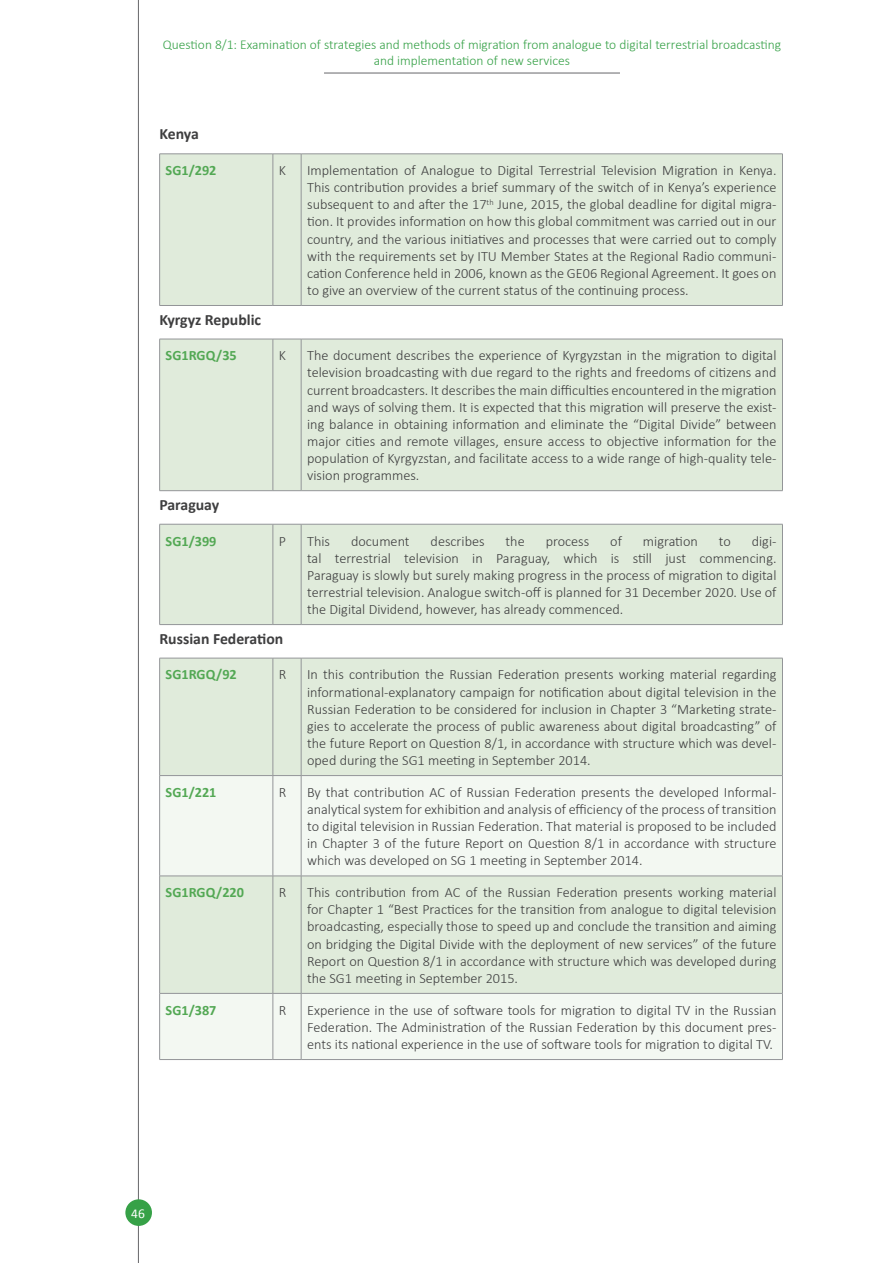
<style>
.page{position:relative;width:893px;height:1263px;background:#fff}
.page>*{position:absolute;margin:0;border:0;box-sizing:border-box;transform-origin:0 0}
.Normal_next_page{font:700 15.75px "Calibri";color:#3e3e3f}
.Table_text{font:300 14.25px/17.1px "Calibri";color:#3e3e3f;text-align:justify}
.Table_text-2{font:700 14.25px "Calibri";color:#53a854}
.t1{font:300 13.5px/16.2px "Calibri";color:#36a147;text-align:center}
.t2{font:13.5px "Calibri";color:#fff}
</style>
<div class="page">
<hr style="left:138px;top:0;width:1px;height:1263px;background:#67676a">
<div style="left:125px;top:1199px;width:27px;height:27px;background:#36a147;border-radius:50%"></div>
<hr style="left:324px;top:73px;width:296px;height:1px;background:#67676a">
<div style="left:160px;top:155px;width:622px;height:150px;background:#e0ebdb"></div>
<hr style="left:159px;top:154px;width:114px;height:1px;background:#939598">
<hr style="left:159px;top:154px;width:1px;height:151px;background:#939598">
<svg style="left:274px;top:154px;width:27px;height:1px"></svg>
<hr style="left:273px;top:154px;width:1px;height:151px;background:#939598">
<hr style="left:301px;top:154px;width:482px;height:1px;background:#939598">
<hr style="left:301px;top:154px;width:1px;height:151px;background:#939598">
<hr style="left:782px;top:154px;width:1px;height:151px;background:#939598">
<hr style="left:159px;top:305px;width:114px;height:1px;background:#939598">
<svg style="left:273px;top:305px;width:28px;height:1px"></svg>
<hr style="left:301px;top:305px;width:482px;height:1px;background:#939598">
<div style="left:160px;top:340px;width:622px;height:150px;background:#e0ebdb"></div>
<hr style="left:159px;top:339px;width:114px;height:1px;background:#939598">
<hr style="left:159px;top:339px;width:1px;height:151px;background:#939598">
<svg style="left:274px;top:339px;width:27px;height:1px"></svg>
<hr style="left:273px;top:339px;width:1px;height:151px;background:#939598">
<hr style="left:301px;top:339px;width:482px;height:1px;background:#939598">
<hr style="left:301px;top:339px;width:1px;height:151px;background:#939598">
<hr style="left:782px;top:339px;width:1px;height:151px;background:#939598">
<hr style="left:159px;top:490px;width:114px;height:1px;background:#939598">
<svg style="left:273px;top:490px;width:28px;height:1px"></svg>
<hr style="left:301px;top:490px;width:482px;height:1px;background:#939598">
<div style="left:160px;top:525px;width:622px;height:99px;background:#e0ebdb"></div>
<hr style="left:159px;top:524px;width:114px;height:1px;background:#939598">
<hr style="left:159px;top:524px;width:1px;height:100px;background:#939598">
<svg style="left:274px;top:524px;width:27px;height:1px"></svg>
<hr style="left:273px;top:524px;width:1px;height:100px;background:#939598">
<hr style="left:301px;top:524px;width:482px;height:1px;background:#939598">
<hr style="left:301px;top:524px;width:1px;height:100px;background:#939598">
<hr style="left:782px;top:524px;width:1px;height:100px;background:#939598">
<hr style="left:159px;top:624px;width:114px;height:1px;background:#939598">
<svg style="left:273px;top:624px;width:28px;height:1px"></svg>
<hr style="left:301px;top:624px;width:482px;height:1px;background:#939598">
<div style="left:160px;top:659px;width:622px;height:116px;background:#e0ebdb"></div>
<svg style="left:160px;top:776px;width:622px;height:283px;fill:#f3f8f2"></svg>
<hr style="left:159px;top:658px;width:114px;height:1px;background:#939598">
<hr style="left:159px;top:658px;width:1px;height:117px;background:#939598">
<svg style="left:274px;top:658px;width:27px;height:1px"></svg>
<hr style="left:273px;top:658px;width:1px;height:117px;background:#939598">
<hr style="left:301px;top:658px;width:482px;height:1px;background:#939598">
<hr style="left:301px;top:658px;width:1px;height:117px;background:#939598">
<hr style="left:782px;top:658px;width:1px;height:117px;background:#939598">
<hr style="left:159px;top:775px;width:114px;height:1px;background:#939598">
<hr style="left:159px;top:776px;width:1px;height:100px;background:#939598">
<svg style="left:273px;top:775px;width:28px;height:1px"></svg>
<hr style="left:273px;top:776px;width:1px;height:100px;background:#939598">
<hr style="left:301px;top:775px;width:482px;height:1px;background:#939598">
<hr style="left:301px;top:776px;width:1px;height:100px;background:#939598">
<hr style="left:782px;top:776px;width:1px;height:100px;background:#939598">
<hr style="left:159px;top:876px;width:114px;height:1px;background:#939598">
<hr style="left:159px;top:876px;width:1px;height:117px;background:#939598">
<svg style="left:274px;top:876px;width:27px;height:1px"></svg>
<hr style="left:273px;top:876px;width:1px;height:117px;background:#939598">
<hr style="left:301px;top:876px;width:482px;height:1px;background:#939598">
<hr style="left:301px;top:876px;width:1px;height:117px;background:#939598">
<hr style="left:782px;top:876px;width:1px;height:117px;background:#939598">
<hr style="left:159px;top:993px;width:114px;height:1px;background:#939598">
<hr style="left:159px;top:993px;width:1px;height:66px;background:#939598">
<svg style="left:274px;top:993px;width:27px;height:1px"></svg>
<hr style="left:273px;top:993px;width:1px;height:66px;background:#939598">
<hr style="left:301px;top:993px;width:482px;height:1px;background:#939598">
<hr style="left:301px;top:993px;width:1px;height:66px;background:#939598">
<hr style="left:782px;top:993px;width:1px;height:66px;background:#939598">
<hr style="left:159px;top:1059px;width:114px;height:1px;background:#939598">
<svg style="left:273px;top:1059px;width:28px;height:1px"></svg>
<hr style="left:301px;top:1059px;width:482px;height:1px;background:#939598">
<p class="t1" style="left:163px;top:36px;width:620px">Question 8/1: Examination of strategies and methods of migration from analogue to digital terrestrial broadcasting and implementation of new services</p>
<p class="Normal_next_page" style="left:159px;top:123px;width:41px">Kenya</p>
<p class="Table_text-2" style="left:166px;top:160px;width:52px">SG1/292</p>
<p class="Table_text" style="left:279px;top:162px;width:9px">K</p>
<p class="Table_text" style="left:307px;top:162px;width:471px">Implementation of Analogue to Digital Terrestrial Television Migration in Kenya.<br>This contribution provides a brief summary of the switch of in Kenya’s experience subsequent to and after the 17<sup>th</sup> June, 2015, the global deadline for digital migra&shy;tion. It provides information on how this global commitment was carried out in our country, and the various initiatives and processes that were carried out to comply with the requirements set by ITU Member States at the Regional Radio communi&shy;cation Conference held in 2006, known as the GE06 Regional Agreement. It goes on to give an overview of the current status of the continuing process.</p>
<p class="Normal_next_page" style="left:159px;top:308px;width:103px">Kyrgyz Republic</p>
<p class="Table_text-2" style="left:166px;top:345px;width:73px">SG1RGQ/35</p>
<p class="Table_text" style="left:279px;top:347px;width:9px">K</p>
<p class="Table_text" style="left:307px;top:347px;width:471px">The document describes the experience of Kyrgyzstan in the migration to digital television broadcasting with due regard to the rights and freedoms of citizens and current broadcasters. It describes the main difficulties encountered in the migration and ways of solving them. It is expected that this migration will preserve the exist&shy;ing balance in obtaining information and eliminate the “Digital Divide” between major cities and remote villages, ensure access to objective information for the population of Kyrgyzstan, and facilitate access to a wide range of high-quality tele&shy;vision programmes.</p>
<p class="Normal_next_page" style="left:159px;top:493px;width:61px">Paraguay</p>
<p class="Table_text-2" style="left:166px;top:531px;width:52px">SG1/399</p>
<p class="Table_text" style="left:279px;top:532px;width:9px">P</p>
<p class="Table_text" style="left:307px;top:532px;width:24px">This</p>
<p class="Table_text" style="left:351px;top:532px;width:60px">document</p>
<p class="Table_text" style="left:431px;top:532px;width:56px">describes</p>
<p class="Table_text" style="left:506px;top:532px;width:21px">the</p>
<p class="Table_text" style="left:546px;top:532px;width:45px">process</p>
<p class="Table_text" style="left:610px;top:532px;width:13px">of</p>
<p class="Table_text" style="left:643px;top:532px;width:56px">migration</p>
<p class="Table_text" style="left:719px;top:532px;width:13px">to</p>
<p class="Table_text" style="left:307px;top:532px;width:471px;text-indent:445px">digi&shy;tal terrestrial television in Paraguay, which is still just commencing.<br>Paraguay is slowly but surely making progress in the process of migration to digital terrestrial television. Analogue switch-off is planned for 31 December 2020. Use of the Digital Dividend, however, has already commenced.</p>
<p class="Normal_next_page" style="left:159px;top:627px;width:125px">Russian Federation</p>
<p class="Table_text-2" style="left:166px;top:665px;width:73px">SG1RGQ/92</p>
<p class="Table_text" style="left:279px;top:666px;width:9px">R</p>
<p class="Table_text" style="left:307px;top:666px;width:471px">In this contribution the Russian Federation presents working material regarding informational-explanatory campaign for notification about digital television in the Russian Federation to be considered for inclusion in Chapter 3 “Marketing strate&shy;gies to accelerate the process of public awareness about digital broadcasting” of the future Report on Question 8/1, in accordance with structure which was devel&shy;oped during the SG1 meeting in September 2014.</p>
<p class="Table_text-2" style="left:166px;top:782px;width:52px">SG1/221</p>
<p class="Table_text" style="left:279px;top:783px;width:9px">R</p>
<p class="Table_text" style="left:307px;top:783px;width:471px">By that contribution AC of Russian Federation presents the developed Informal&shy;analytical system for exhibition and analysis of efficiency of the process of transition to digital television in Russian Federation. That material is proposed to be included in Chapter 3 of the future Report on Question 8/1 in accordance with structure which was developed on SG 1 meeting in September 2014.</p>
<p class="Table_text-2" style="left:166px;top:882px;width:80px">SG1RGQ/220</p>
<p class="Table_text" style="left:279px;top:884px;width:9px">R</p>
<p class="Table_text" style="left:307px;top:884px;width:471px">This contribution from AC of the Russian Federation presents working material for Chapter 1 “Best Practices for the transition from analogue to digital television broadcasting, especially those to speed up and conclude the transition and aiming on bridging the Digital Divide with the deployment of new services” of the future Report on Question 8/1 in accordance with structure which was developed during the SG1 meeting in September 2015.</p>
<p class="Table_text-2" style="left:166px;top:1000px;width:52px">SG1/387</p>
<p class="Table_text" style="left:279px;top:1001px;width:9px">R</p>
<p class="Table_text" style="left:307px;top:1001px;width:471px">Experience in the use of software tools for migration to digital TV in the Russian Federation. The Administration of the Russian Federation by this document pres&shy;ents its national experience in the use of software tools for migration to digital TV.</p>
<p class="t2" style="left:131px;top:1204px;width:15px">46</p>
</div>
